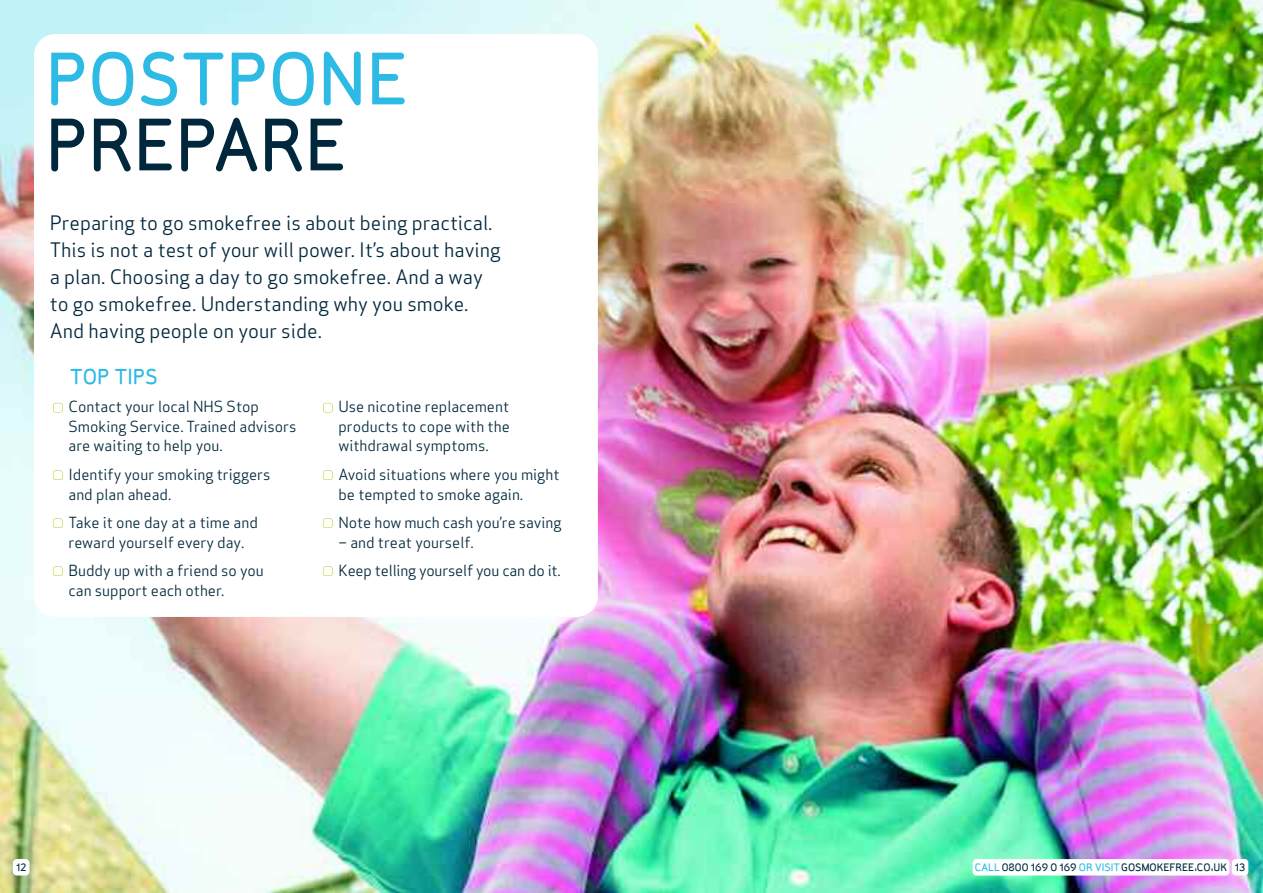
<style>
.page{position:relative;width:1263px;height:893px;background:#fff}
.page>*{position:absolute;margin:0;border:0;box-sizing:border-box;transform-origin:0 0}
.t1{font:500 72px "Sylvia";color:#2dbae5}
.t2{font:500 72px "Sylvia";color:#00273c}
.t3{font:500 21px "Sylvia";color:#2dbae5}
.t4{font:19.5px/27px "Apex Sans Book T";color:#00273c}
.t5{font:15px/19.5px "Apex Sans Book T";color:#00273c}
.t6{font:500 10.5px "Sylvia";color:#00273c}
.s1{color:#2dbae5}
</style>
<div class="page">
<img style="left:0;top:0;width:1263px;height:893px">
<div style="left:34px;top:34px;width:564px;height:583px;background:#fff;border-radius:21px"></div>
<div style="left:323px;top:566px;width:10px;height:10px;border:1px solid #a9d613;border-radius:3px"></div>
<div style="left:323px;top:518px;width:10px;height:10px;border:1px solid #a9d613;border-radius:3px"></div>
<div style="left:323px;top:470px;width:10px;height:10px;border:1px solid #a9d613;border-radius:3px"></div>
<div style="left:323px;top:403px;width:10px;height:9px;border:1px solid #a9d613;border-radius:3px"></div>
<div style="left:53px;top:566px;width:10px;height:10px;border:1px solid #a9d613;border-radius:3px"></div>
<div style="left:53px;top:518px;width:10px;height:10px;border:1px solid #a9d613;border-radius:3px"></div>
<div style="left:53px;top:470px;width:10px;height:10px;border:1px solid #a9d613;border-radius:3px"></div>
<div style="left:53px;top:403px;width:10px;height:9px;border:1px solid #a9d613;border-radius:3px"></div>
<div style="left:13px;top:859px;width:17px;height:16px;background:#fff;border-radius:4px"></div>
<div style="left:1232px;top:859px;width:16px;height:16px;background:#fff;border-radius:4px"></div>
<div style="left:972px;top:859px;width:257px;height:16px;background:#fff;border-radius:4px"></div>
<h1 class="t1" style="left:45px;top:53px;width:364px">POSTPONE</h1>
<h1 class="t2" style="left:45px;top:119px;width:303px">PREPARE</h1>
<h3 class="t4" style="left:50px;top:210px;width:452px">Preparing to go smokefree is about being practical.<br>This is not a test of your will power. It’s about having a plan. Choosing a day to go smokefree. And a way to go smokefree. Understanding why you smoke.<br>And having people on your side.</h3>
<h2 class="t3" style="left:70px;top:369px;width:90px">TOP TIPS</h2>
<p class="t5" style="left:68px;top:397px;width:229px">Contact your local NHS Stop<br>Smoking Service. Trained advisors are waiting to help you.</p>
<p class="t5" style="left:68px;top:465px;width:203px">Identify your smoking triggers and plan ahead.</p>
<p class="t5" style="left:68px;top:513px;width:191px">Take it one day at a time and reward yourself every day.</p>
<p class="t5" style="left:68px;top:561px;width:197px">Buddy up with a friend so you can support each other.</p>
<p class="t5" style="left:338px;top:397px;width:173px;text-align:justify">Use nicotine replacement products to cope with the withdrawal symptoms.</p>
<p class="t5" style="left:338px;top:465px;width:222px">Avoid situations where you might be tempted to smoke again.</p>
<p class="t5" style="left:338px;top:513px;width:224px">Note how much cash you’re saving</p>
<p class="t5" style="left:338px;top:528px;width:224px;line-height:28.5px">– and treat yourself.<br>Keep telling yourself you can do it.</p>
<p class="t6" style="left:16px;top:863px;width:12px">12</p>
<p class="t6" style="left:975px;top:864px;width:272px"><span class="s1">CALL</span>0800 169 0 169 <span class="s1">OR VISIT</span>GOSMOKEFREE.CO.UK 13</p>
</div>
